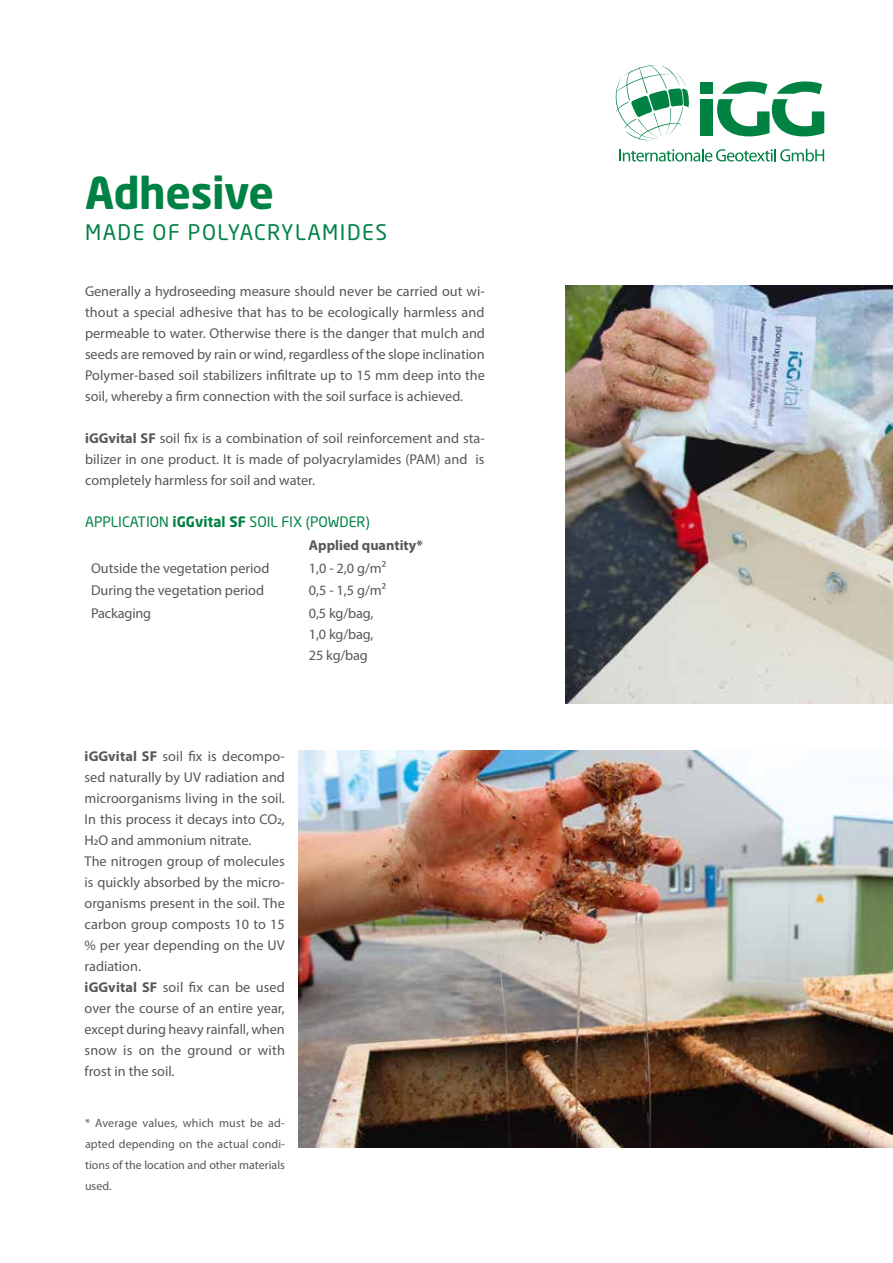
<style>
.page{position:relative;width:893px;height:1263px;background:#fff}
.page>*{position:absolute;margin:0;border:0;box-sizing:border-box;transform-origin:0 0}
.t1{font:700 43.5px "Neo Sans Std";letter-spacing:-.01em;color:#008244}
.t2{font:21.15px "Neo Sans Std";letter-spacing:.07em;color:#008244}
.t3{font:14.25px/21px "Myriad Pro";color:#575756;text-align:justify}
.t4{font:14.25px "Myriad Pro";color:#585756}
.t5{font:14.25px "Neo Sans Std";color:#008244}
.t6{font:700 14.25px "Myriad Pro";color:#585756}
.t7{font:12px/21px "Myriad Pro";color:#575756;text-align:justify}
.s1{font-weight:700}
.s2{color:#585756}
</style>
<div class="page">
<div style="left:700px;top:82px;width:13px;height:12px;background:#008243"></div>
<div style="left:700px;top:99px;width:13px;height:37px;background:#008243"></div>
<svg style="left:619px;top:149px;width:205px;height:13px"></svg>
<svg style="left:615px;top:64px;width:74px;height:77px"></svg>
<svg style="left:717px;top:81px;width:107px;height:55px"></svg>
<img style="left:298px;top:750px;width:595px;height:397px">
<img style="left:566px;top:285px;width:327px;height:418px">
<h1 class="t1" style="left:85px;top:165px;width:191px">Adhesive</h1>
<h2 class="t2" style="left:85px;top:220px;width:303px">MADE OF POLYACRYLAMIDES</h2>
<p class="t3" style="left:85px;top:281px;width:401px">Generally a hydroseeding measure should never be carried out wi&shy;thout a special adhesive that has to be ecologically harmless and permeable to water. Otherwise there is the danger that mulch and seeds are removed by rain or wind, regardless of the slope inclination Polymer-based soil stabilizers infiltrate up to 15 mm deep into the soil, whereby a firm connection with the soil surface is achieved.</p>
<p class="t3" style="left:85px;top:428px;width:401px"><span class="s1">iGGvital SF</span> soil fix is a combination of soil reinforcement and sta&shy;bilizer in one product. It is made of polyacrylamides (PAM) and is completely harmless for soil and water.</p>
<p class="t5" style="left:85px;top:513px;width:286px">APPLICATION <span class="s1">iGGvital SF</span> SOIL FIX (POWDER)</p>
<p class="t6" style="left:309px;top:536px;width:115px">Applied quantity*</p>
<p class="t4" style="left:91px;top:559px;width:180px">Outside the vegetation period</p>
<p class="t3" style="left:309px;top:557px;width:79px">1,0 - 2,0 g/m²</p>
<p class="t4" style="left:91px;top:582px;width:175px">During the vegetation period</p>
<p class="t3" style="left:309px;top:580px;width:79px">0,5 - 1,5 g/m²</p>
<p class="t3" style="left:91px;top:602px;width:62px">Packaging</p>
<p class="t3" style="left:309px;top:602px;width:66px">0,5 kg/bag, 1,0 kg/bag, 25 kg/bag</p>
<p class="t3" style="left:85px;top:746px;width:202px;text-align:left"><span class="s1">iGGvital SF</span> soil fix is decompo&shy;sed naturally by UV radiation and microorganisms living in the soil.<br>In this process it decays into CO2,<br>H2O and ammonium nitrate.<br>The nitrogen group of molecules is quickly absorbed by the micro&shy;organisms present in the soil. The carbon group composts 10 to 15 % per year depending on the UV radiation.<br><span class="s1">iGGvital SF</span> soil fix <span class="s2">can be used over the course of an entire year, except during heavy rainfall, when snow is on the ground or with frost in the soil.</span></p>
<p class="t7" style="left:85px;top:1113px;width:201px">* Average values, which must be ad&shy;apted depending on the actual condi&shy;tions of the location and other materials used.</p>
</div>
